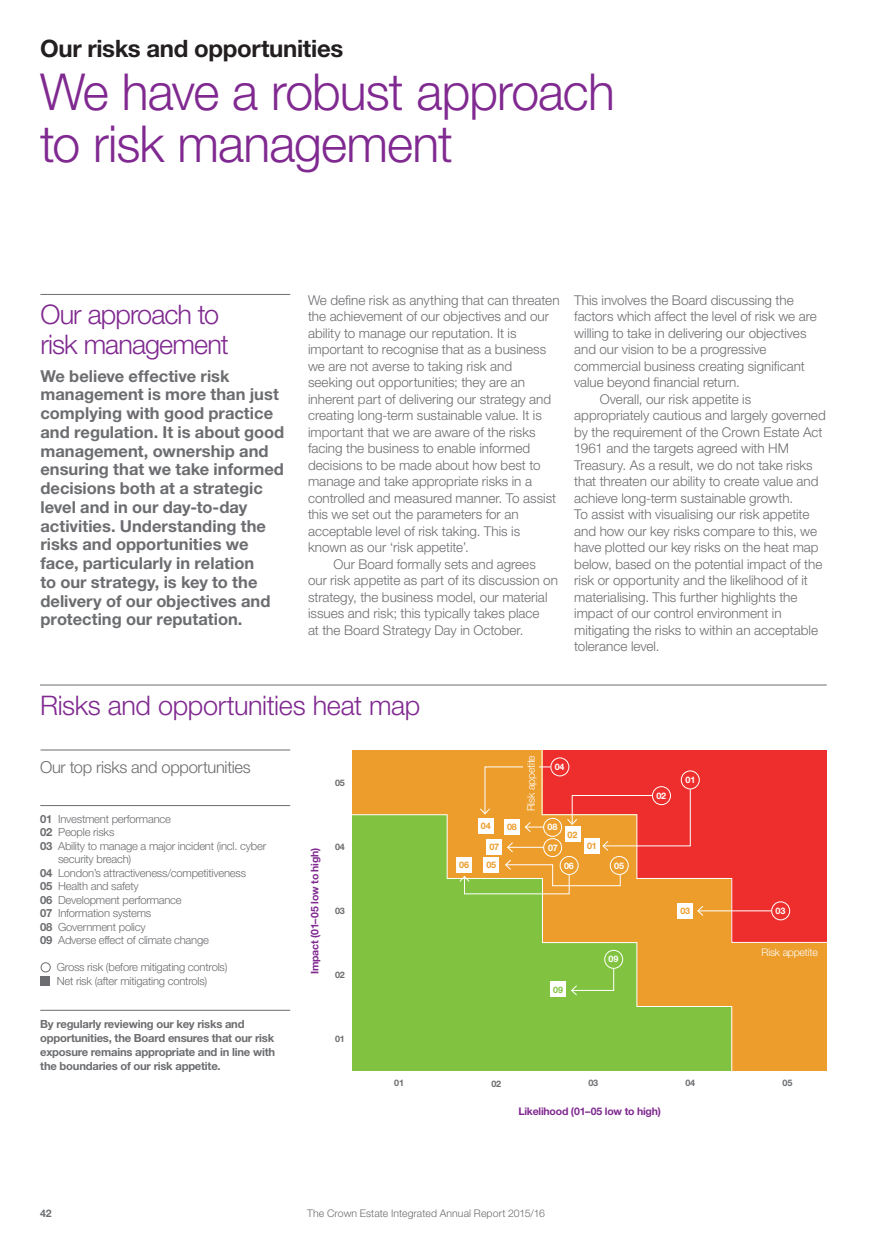
<style>
.page{position:relative;width:888px;height:1258px;background:#fff}
.page>*{position:absolute;margin:0;border:0;box-sizing:border-box;transform-origin:0 0}
.t1{font:300 51px/52.5px "Helvetica Neue LT Pro";letter-spacing:-.02em;color:#802990}
.t2{font:300 27px/30px "Helvetica Neue LT Pro";letter-spacing:-.025em;color:#802990}
.t3{font:700 24px "Helvetica Neue LT Pro";letter-spacing:-.015em;color:#231f20}
.t4{font:700 16.5px/18.8px "Helvetica Neue LT Pro";color:#6c6d70}
.t5{font:300 16.5px "Helvetica Neue LT Pro";letter-spacing:-.02em;color:#6c6d70}
.t6{font:300 13.5px "Helvetica Neue LT Pro";color:#6c6d70}
.t7{font:300 11.25px/13.5px "Helvetica Neue LT Pro";letter-spacing:-.02em;color:#6c6d70}
.t8{font:700 11.25px/14.2px "Helvetica Neue LT Pro";letter-spacing:-.02em;color:#6c6d70}
.t9{font:700 10.5px "Helvetica Neue LT Pro";letter-spacing:-.02em;color:#802990}
.t10{font:300 10.5px "Helvetica Neue LT Pro";letter-spacing:.005em;color:#6c6d70}
.t11{font:300 10.5px "Helvetica Neue LT Pro";letter-spacing:-.02em;color:#fff}
.t12{font:700 10.5px "Helvetica Neue LT Pro";color:#6c6d70}
.t13{font:700 9px "Helvetica Neue LT Pro";letter-spacing:-.02em;color:#6c6d70}
.t14{font:700 9px "Helvetica Neue LT Pro";letter-spacing:-.02em;color:#fff}
.t15{font:700 9px "Helvetica Neue LT Pro";letter-spacing:-.02em;color:#ec9d2b}
.t16{font:700 9px "Helvetica Neue LT Pro";color:#81c340}
.s1{font-weight:700}
</style>
<div class="page">
<hr style="left:40px;top:294px;width:250px;height:1px;background:#6c6d70">
<hr style="left:40px;top:1010px;width:250px;height:1px;background:#6c6d70">
<hr style="left:41px;top:750px;width:249px;height:1px;background:#6c6d70">
<hr style="left:40px;top:805px;width:250px;height:1px;background:#6c6d70">
<div style="left:41px;top:962px;width:10px;height:10px;border:1px solid #6c6d70;border-radius:50%"></div>
<div style="left:41px;top:976px;width:9px;height:10px;background:#6c6d70"></div>
<hr style="left:40px;top:685px;width:787px;height:1px;background:#6c6d70">
<div style="left:352px;top:750px;width:96px;height:65px;background:#ec9d2b"></div>
<div style="left:447px;top:750px;width:95px;height:65px;background:#ec9d2b"></div>
<div style="left:732px;top:942px;width:95px;height:65px;background:#ec9d2b"></div>
<div style="left:732px;top:1006px;width:95px;height:64px;background:#ec9d2b"></div>
<svg style="left:480px;top:766px;width:61px;height:48px"></svg>
<div style="left:541px;top:750px;width:286px;height:193px;background:#ee2e2c"></div>
<div style="left:523px;top:751px;width:16px;height:60px;background:#ec9d2b"></div>
<svg style="left:352px;top:814px;width:380px;height:257px;background:#aab241"></svg>
<h3 class="t3" style="left:40px;top:34px;width:305px">Our risks and opportunities</h3>
<h1 class="t1" style="left:40px;top:64px;width:576px">We have a robust approach to risk management</h1>
<h2 class="t2" style="left:40px;top:299px;width:190px">Our approach to risk management</h2>
<p class="t4" style="left:40px;top:366px;width:245px">We believe effective risk management is more than just complying with good practice and regulation. It is about good management, ownership and ensuring that we take informed decisions both at a strategic level and in our day-to-day activities. Understanding the risks and opportunities we face, particularly in relation<br>to our strategy, is key to the delivery of our objectives and protecting our reputation.</p>
<p class="t6" style="left:308px;top:292px;width:253px">We define risk as anything that can threaten</p>
<p class="t6" style="left:308px;top:308px;width:243px">the achievement of our objectives and our</p>
<p class="t6" style="left:308px;top:325px;width:210px">ability to manage our reputation. It is</p>
<p class="t6" style="left:308px;top:341px;width:240px">important to recognise that as a business</p>
<p class="t6" style="left:308px;top:358px;width:206px">we are not averse to taking risk and</p>
<p class="t6" style="left:308px;top:374px;width:219px">seeking out opportunities; they are an</p>
<p class="t6" style="left:308px;top:391px;width:245px">inherent part of delivering our strategy and</p>
<p class="t6" style="left:308px;top:407px;width:235px">creating long-term sustainable value. It is</p>
<p class="t6" style="left:308px;top:424px;width:229px">important that we are aware of the risks</p>
<p class="t6" style="left:308px;top:440px;width:224px">facing the business to enable informed</p>
<p class="t6" style="left:308px;top:457px;width:234px">decisions to be made about how best to</p>
<p class="t6" style="left:308px;top:473px;width:225px">manage and take appropriate risks in a</p>
<p class="t6" style="left:308px;top:490px;width:250px">controlled and measured manner. To assist</p>
<p class="t6" style="left:308px;top:506px;width:212px">this we set out the parameters for an</p>
<p class="t6" style="left:308px;top:523px;width:214px">acceptable level of risk taking. This is</p>
<p class="t6" style="left:308px;top:539px;width:162px">known as our ‘risk appetite’.</p>
<p class="t6" style="left:334px;top:556px;width:204px">Our Board formally sets and agrees</p>
<p class="t6" style="left:308px;top:572px;width:251px">our risk appetite as part of its discussion on</p>
<p class="t6" style="left:308px;top:589px;width:241px">strategy, the business model, our material</p>
<p class="t6" style="left:308px;top:605px;width:233px">issues and risk; this typically takes place</p>
<p class="t6" style="left:308px;top:622px;width:217px">at the Board Strategy Day in October.</p>
<p class="t6" style="left:574px;top:292px;width:221px">This involves the Board discussing the</p>
<p class="t6" style="left:574px;top:308px;width:244px">factors which affect the level of risk we are</p>
<p class="t6" style="left:574px;top:325px;width:234px">willing to take in delivering our objectives</p>
<p class="t6" style="left:574px;top:341px;width:194px">and our vision to be a progressive</p>
<p class="t6" style="left:574px;top:358px;width:232px">commercial business creating significant</p>
<p class="t6" style="left:574px;top:374px;width:167px">value beyond financial return.</p>
<p class="t6" style="left:600px;top:391px;width:153px">Overall, our risk appetite is</p>
<p class="t6" style="left:574px;top:407px;width:253px">appropriately cautious and largely governed</p>
<p class="t6" style="left:574px;top:424px;width:250px">by the requirement of the Crown Estate Act</p>
<p class="t6" style="left:574px;top:440px;width:216px">1961 and the targets agreed with HM</p>
<p class="t6" style="left:574px;top:457px;width:240px">Treasury. As a result, we do not take risks</p>
<p class="t6" style="left:574px;top:473px;width:246px">that threaten our ability to create value and</p>
<p class="t6" style="left:574px;top:490px;width:220px">achieve long-term sustainable growth.</p>
<p class="t6" style="left:574px;top:506px;width:237px">To assist with visualising our risk appetite</p>
<p class="t6" style="left:574px;top:523px;width:244px">and how our key risks compare to this, we</p>
<p class="t6" style="left:574px;top:539px;width:246px">have plotted our key risks on the heat map</p>
<p class="t6" style="left:574px;top:556px;width:250px">below, based on the potential impact of the</p>
<p class="t6" style="left:574px;top:572px;width:235px">risk or opportunity and the likelihood of it</p>
<p class="t6" style="left:574px;top:589px;width:225px">materialising. This further highlights the</p>
<p class="t6" style="left:574px;top:605px;width:209px">impact of our control environment in</p>
<p class="t6" style="left:574px;top:622px;width:245px">mitigating the risks to within an acceptable</p>
<p class="t6" style="left:574px;top:638px;width:87px">tolerance level.</p>
<h2 class="t2" style="left:40px;top:690px;width:382px">Risks and opportunities heat map</h2>
<p class="t5" style="left:40px;top:757px;width:212px">Our top risks and opportunities</p>
<p class="t7" style="left:40px;top:812px;width:132px"><span class="s1">01</span> Investment performance</p>
<p class="t7" style="left:40px;top:825px;width:76px"><span class="s1">02</span> People risks</p>
<p class="t7" style="left:40px;top:839px;width:227px"><span class="s1">03</span> Ability to manage a major incident (incl. cyber</p>
<p class="t7" style="left:58px;top:852px;width:75px">security breach)</p>
<p class="t7" style="left:40px;top:866px;width:207px"><span class="s1">04</span> London’s attractiveness/competitiveness</p>
<p class="t7" style="left:40px;top:879px;width:100px"><span class="s1">05</span> Health and safety</p>
<p class="t7" style="left:40px;top:893px;width:143px"><span class="s1">06</span> Development performance</p>
<p class="t7" style="left:40px;top:906px;width:113px"><span class="s1">07</span> Information systems</p>
<p class="t7" style="left:40px;top:920px;width:107px"><span class="s1">08</span> Government policy</p>
<p class="t7" style="left:40px;top:933px;width:170px"><span class="s1">09</span> Adverse effect of climate change</p>
<p class="t7" style="left:57px;top:960px;width:172px">Gross risk (before mitigating controls)<br>Net risk (after mitigating controls)</p>
<p class="t8" style="left:40px;top:1016px;width:236px">By regularly reviewing our key risks and opportunities, the Board ensures that our risk exposure remains appropriate and in line with the boundaries of our risk appetite.</p>
<p class="t13" style="left:335px;top:777px;width:11px">05</p>
<p class="t9" style="left:308px;top:974px;width:128px;rotate:-90deg">Impact (01–05 low to high)</p>
<p class="t13" style="left:335px;top:841px;width:11px">04</p>
<p class="t13" style="left:335px;top:905px;width:11px">03</p>
<p class="t13" style="left:335px;top:969px;width:11px">02</p>
<p class="t13" style="left:335px;top:1033px;width:11px">01</p>
<p class="t11" style="left:525px;top:811px;width:58px;rotate:-90deg">Risk appetite</p>
<p class="t14" style="left:555px;top:761px;width:11px">04</p>
<p class="t14" style="left:656px;top:789px;width:11px">02</p>
<p class="t14" style="left:686px;top:774px;width:11px">01</p>
<p class="t15" style="left:481px;top:820px;width:11px">04</p>
<p class="t15" style="left:489px;top:841px;width:11px">07</p>
<p class="t15" style="left:507px;top:821px;width:11px">08</p>
<p class="t14" style="left:548px;top:821px;width:11px">08</p>
<p class="t14" style="left:548px;top:842px;width:11px">07</p>
<p class="t15" style="left:568px;top:829px;width:11px">02</p>
<p class="t15" style="left:587px;top:840px;width:11px">01</p>
<p class="t15" style="left:459px;top:859px;width:11px">06</p>
<p class="t15" style="left:486px;top:859px;width:11px">05</p>
<p class="t14" style="left:564px;top:860px;width:11px">06</p>
<p class="t14" style="left:614px;top:860px;width:11px">05</p>
<p class="t15" style="left:680px;top:905px;width:11px">03</p>
<p class="t14" style="left:776px;top:905px;width:11px">03</p>
<p class="t14" style="left:609px;top:953px;width:11px">09</p>
<p class="t11" style="left:762px;top:946px;width:58px">Risk appetite</p>
<p class="t16" style="left:553px;top:984px;width:11px">09</p>
<p class="t13" style="left:394px;top:1077px;width:11px">01</p>
<p class="t13" style="left:491px;top:1078px;width:11px">02</p>
<p class="t13" style="left:588px;top:1077px;width:11px">03</p>
<p class="t13" style="left:685px;top:1077px;width:11px">04</p>
<p class="t13" style="left:782px;top:1077px;width:11px">05</p>
<p class="t9" style="left:518px;top:1104px;width:144px">Likelihood (01–05 low to high)</p>
<p class="t12" style="left:40px;top:1207px;width:13px">42</p>
<p class="t10" style="left:307px;top:1207px;width:239px">The Crown Estate Integrated Annual Report 2015/16</p>
</div>
